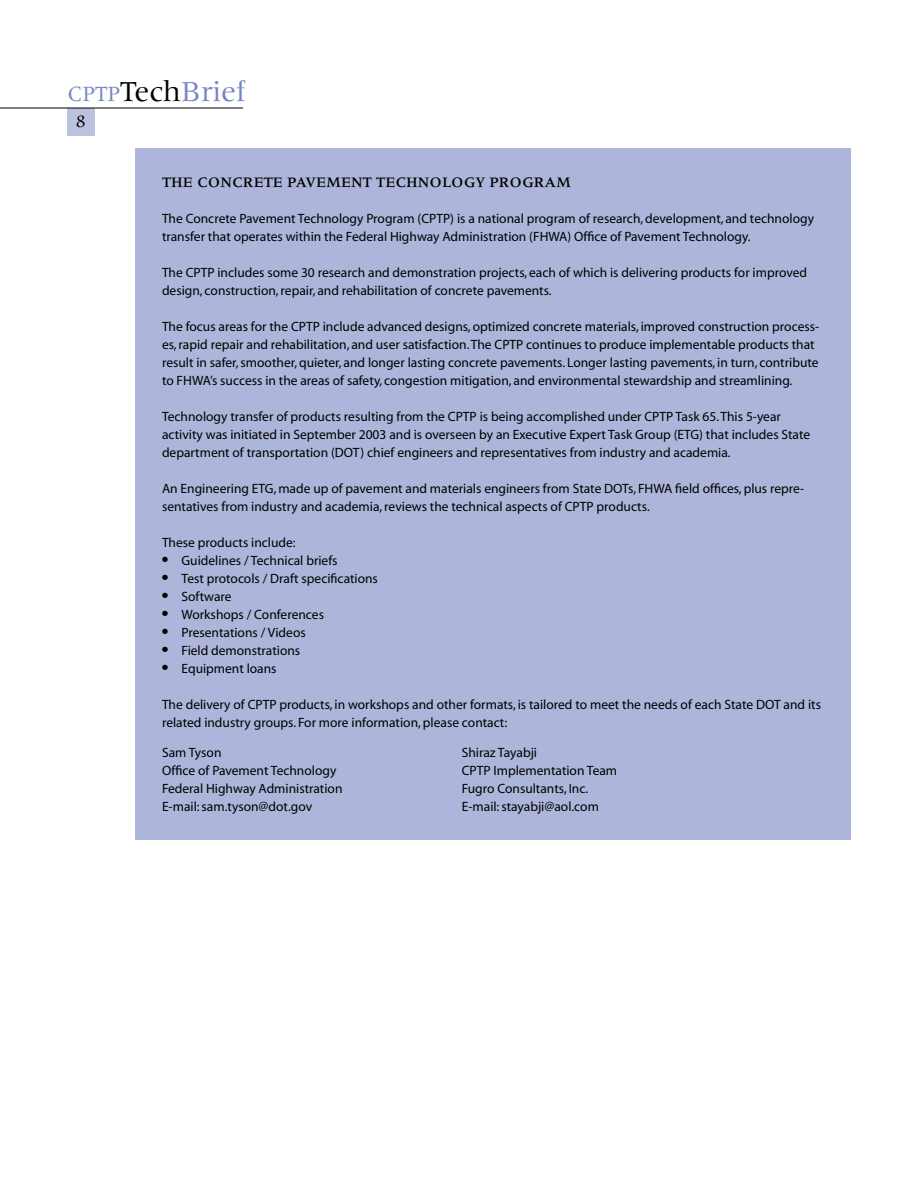
<style>
.page{position:relative;width:918px;height:1188px;background:#fff}
.page>*{position:absolute;margin:0;border:0;box-sizing:border-box;transform-origin:0 0}
.t1{font:30px "Meridien LT";color:#7686c2}
.t2{font:18px "Meridien LT";color:#000}
.t3{font:500 15px "Meridien LT";color:#000}
.t4{font:13.5px/18px "Myriad";color:#000}
.s1{font-size:22.5px}
.s2{color:#000}
</style>
<div class="page">
<div style="left:68px;top:108px;width:27px;height:27px;background:#bac2e0"></div>
<hr style="left:0;top:108px;width:243px;height:1px;background:#000">
<div style="left:135px;top:148px;width:715px;height:692px;background:#adb6da"></div>
<h1 class="t1" style="left:68px;top:75px;width:180px"><span class="s1">CPTP</span><span class="s2">Tech</span>Brief</h1>
<h2 class="t2" style="left:76px;top:112px;width:12px">8</h2>
<p class="t3" style="left:162px;top:174px;width:11px">THE</p>
<p class="t3" style="left:197px;top:174px;width:46px">CONCRE</p>
<p class="t3" style="left:264px;top:174px;width:124px">TE PAVE ME NT TECH</p>
<p class="t3" style="left:418px;top:174px;width:155px">NOLOGY PROGRAM</p>
<p class="t4" style="left:162px;top:210px;width:654px">The Concrete Pavement Technology Program (CPTP) is a national program of research, development, and technology transfer that operates within the Federal Highway Administration (FHWA) Office of Pavement Technology.</p>
<p class="t4" style="left:162px;top:264px;width:647px">The CPTP includes some 30 research and demonstration projects, each of which is delivering products for improved design, construction, repair, and rehabilitation of concrete pavements.</p>
<p class="t4" style="left:162px;top:318px;width:659px">The focus areas for the CPTP include advanced designs, optimized concrete materials, improved construction process&shy;es, rapid repair and rehabilitation, and user satisfaction. The CPTP continues to produce implementable products that result in safer, smoother, quieter, and longer lasting concrete pavements. Longer lasting pavements, in turn, contribute to FHWA’s success in the areas of safety, congestion mitigation, and environmental stewardship and streamlining.</p>
<p class="t4" style="left:162px;top:408px;width:650px">Technology transfer of products resulting from the CPTP is being accomplished under CPTP Task 65. This 5-year activity was initiated in September 2003 and is overseen by an Executive Expert Task Group (ETG) that includes State department of transportation (DOT) chief engineers and representatives from industry and academia.</p>
<p class="t4" style="left:162px;top:480px;width:644px">An Engineering ETG, made up of pavement and materials engineers from State DOTs, FHWA field offices, plus repre&shy;sentatives from industry and academia, reviews the technical aspects of CPTP products.</p>
<p class="t4" style="left:162px;top:534px;width:135px">These products include:</p>
<p class="t4" style="left:162px;top:552px;width:177px">● Guidelines / Technical briefs</p>
<p class="t4" style="left:162px;top:570px;width:218px">● Test protocols / Draft specifications</p>
<p class="t4" style="left:162px;top:588px;width:71px">● Software</p>
<p class="t4" style="left:162px;top:606px;width:164px">● Workshops / Conferences</p>
<p class="t4" style="left:162px;top:624px;width:145px">● Presentations / Videos</p>
<p class="t4" style="left:162px;top:642px;width:140px">● Field demonstrations</p>
<p class="t4" style="left:162px;top:660px;width:116px">● Equipment loans</p>
<p class="t4" style="left:162px;top:696px;width:661px">The delivery of CPTP products, in workshops and other formats, is tailored to meet the needs of each State DOT and its related industry groups. For more information, please contact:</p>
<p class="t4" style="left:162px;top:744px;width:182px">Sam Tyson<br>Office of Pavement Technology<br>Federal Highway Administration<br>E-mail: sam.tyson@dot.gov</p>
<p class="t4" style="left:462px;top:744px;width:157px">Shiraz Tayabji<br>CPTP Implementation Team<br>Fugro Consultants, Inc.<br>E-mail: stayabji@aol.com</p>
</div>
